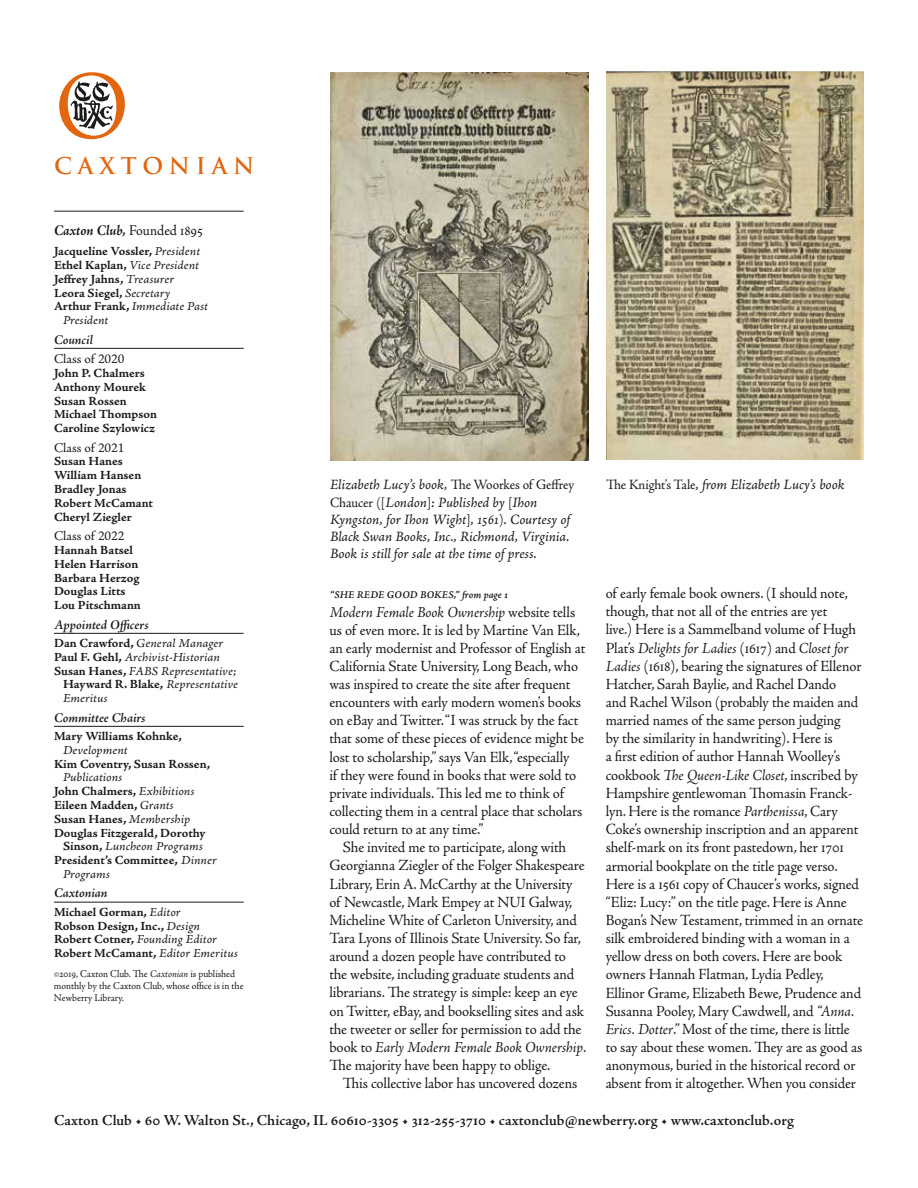
<style>
.page{position:relative;width:918px;height:1188px;background:#fff}
.page>*{position:absolute;margin:0;border:0;box-sizing:border-box;transform-origin:0 0}
.t1{font:100.5px "Trajan Pro";color:#e26610;scale:.94 1}
.t2{font:700 22.5px "Trajan Pro";letter-spacing:.25em;color:#e26610}
.t3{font:15.6px/18.1px "Adobe Jenson Pro";letter-spacing:-.01em;color:#1c1b1b;scale:.95 1}
.t4{font:600 15.3px "Adobe Jenson Pro";color:#1c1b1b}
.t5{font:italic 700 15px "Adobe Jenson Pro";color:#1c1b1b;scale:.94 1}
.t6{font:14.25px/17.1px "Adobe Jenson Pro It Capt";letter-spacing:-.005em;color:#1c1b1b;scale:.95 1}
.t7{font:italic 600 13.5px "Adobe Jenson Pro";letter-spacing:-.005em;color:#1c1b1b}
.t8{font:13.5px "Adobe Jenson Pro";letter-spacing:.005em;color:#1c1b1b}
.t9{font:12.3px/13.8px "Adobe Jenson Pro Bold Capt";letter-spacing:-.005em;color:#1c1b1b}
.t10{font:12.3px/13.8px "Adobe Jenson Pro It Capt";color:#1c1b1b}
.t11{font:10.5px/12px "Adobe Jenson Pro";color:#1c1b1b;scale:.94 1}
.t12{font:10.5px "Adobe Jenson Pro Semibold It Capt";letter-spacing:.005em;color:#1c1b1b;scale:.95 1}
.s1{font-weight:400;font-style:normal}
.s2{font-family:"Adobe Jenson Pro It Capt"}
.s3{font-family:"Adobe Jenson Pro Bold Capt"}
.s4{font-size:7.5px}
.s5{font-style:italic}
.s6{font-family:"Adobe Jenson Pro"}
</style>
<div class="page">
<img style="left:330px;top:72px;width:258px;height:388px">
<img style="left:606px;top:71px;width:258px;height:389px">
<img style="left:70px;top:81px;width:43px;height:48px">
<hr style="left:54px;top:211px;width:190px;height:1px;background:#1c1b1b">
<hr style="left:54px;top:348px;width:190px;height:1px;background:#1c1b1b">
<hr style="left:54px;top:633px;width:190px;height:1px;background:#1c1b1b">
<hr style="left:54px;top:726px;width:190px;height:1px;background:#1c1b1b">
<hr style="left:54px;top:902px;width:190px;height:1px;background:#1c1b1b">
<h1 class="t1" style="left:54px;top:37px;width:83px">o</h1>
<h2 class="t2" style="left:54px;top:152px;width:202px">CAXTONIAN</h2>
<p class="t5" style="left:54px;top:222px;width:160px">Caxton Club, <span class="s1">Founded 1895</span></p>
<p class="t9" style="left:54px;top:245px;width:148px">Jacqueline Vossler, <span class="s2">President</span></p>
<p class="t10" style="left:54px;top:259px;width:147px"><span class="s3">Ethel Kaplan,</span> Vice President</p>
<p class="t9" style="left:54px;top:272px;width:122px">Jeffrey Jahns, <span class="s2">Treasurer<br></span>Leora Siegel, <span class="s2">Secretary</span></p>
<p class="t10" style="left:63px;top:300px;width:147px;text-indent:-9px"><span class="s3">Arthur Frank,</span> Immediate Past<br>President</p>
<p class="t7" style="left:54px;top:332px;width:40px">Council</p>
<p class="t8" style="left:54px;top:351px;width:72px">Class of 2020</p>
<p class="t9" style="left:54px;top:367px;width:105px">John P. Chalmers<br>Anthony Mourek<br>Susan Rossen<br>Michael Thompson<br>Caroline Szylowicz</p>
<p class="t8" style="left:54px;top:440px;width:72px">Class of 2021</p>
<p class="t9" style="left:54px;top:455px;width:101px">Susan Hanes<br>William Hansen<br>Bradley Jonas<br>Robert McCamant<br>Cheryl Ziegler</p>
<p class="t8" style="left:54px;top:528px;width:72px">Class of 2022</p>
<p class="t9" style="left:54px;top:544px;width:88px">Hannah Batsel<br>Helen Harrison<br>Barbara Herzog<br>Douglas Litts<br>Lou Pitschmann</p>
<p class="t7" style="left:54px;top:617px;width:96px">Appointed Officers</p>
<p class="t10" style="left:54px;top:637px;width:184px"><span class="s3">Dan Crawford,</span> General Manager<br><span class="s3">Paul F. Gehl,</span> Archivist-Historian<br><span class="s3">Susan Hanes,</span> FABS Representative;</p>
<p class="t9" style="left:63px;top:678px;width:176px">Hayward R. Blake, <span class="s2">Representative</span></p>
<p class="t10" style="left:63px;top:692px;width:46px">Emeritus</p>
<p class="t7" style="left:54px;top:710px;width:93px">Committee Chairs</p>
<p class="t9" style="left:54px;top:730px;width:130px">Mary Williams Kohnke,</p>
<p class="t10" style="left:63px;top:744px;width:66px">Development</p>
<p class="t9" style="left:54px;top:757px;width:158px">Kim Coventry, Susan Rossen,</p>
<p class="t10" style="left:63px;top:771px;width:61px">Publications</p>
<p class="t9" style="left:54px;top:785px;width:153px">John Chalmers, <span class="s2">Exhibitions<br></span>Eileen Madden, <span class="s2">Grants<br></span>Susan Hanes, <span class="s2">Membership<br></span>Douglas Fitzgerald, Dorothy</p>
<p class="t10" style="left:63px;top:840px;width:142px"><span class="s3">Sinson,</span> Luncheon Programs</p>
<p class="t9" style="left:54px;top:854px;width:164px">President’s Committee, <span class="s2">Dinner</span></p>
<p class="t10" style="left:63px;top:868px;width:48px">Programs</p>
<p class="t7" style="left:54px;top:886px;width:55px">Caxtonian</p>
<p class="t9" style="left:54px;top:905px;width:148px">Michael Gorman, <span class="s2">Editor<br></span>Robson Design, Inc., <span class="s2">Design</span></p>
<p class="t10" style="left:54px;top:933px;width:164px"><span class="s3">Robert Cotner,</span> Founding Editor</p>
<p class="t9" style="left:54px;top:947px;width:185px">Robert McCamant, <span class="s2">Editor Emeritus</span></p>
<p class="t11" style="left:54px;top:968px;width:203px"><span class="s4">©</span>2019, Caxton Club. The <span class="s5">Caxtonian</span> is published monthly by the Caxton Club, whose office is in the<br>Newberry Library.</p>
<p class="t6" style="left:330px;top:477px;width:259px">Elizabeth Lucy’s book, <span class="s6">The Woorkes of Geffrey Chaucer ([</span>London<span class="s6">]</span>: Published by <span class="s6">[</span>Ihon Kyngston, for Ihon Wight<span class="s6">]</span>, 1561<span class="s6">)</span>. Courtesy of Black Swan Books, Inc., Richmond, Virginia.<br>Book is still for sale at the time of press.</p>
<p class="t6" style="left:606px;top:477px;width:252px"><span class="s6">The Knight’s Tale</span>, from Elizabeth Lucy’s book</p>
<p class="t12" style="left:330px;top:589px;width:189px">“SHE REDE GOOD BOKES,” from page 1</p>
<p class="t3" style="left:329px;top:603px;width:271px"><span class="s5">Modern Female Book Ownership</span> website tells us of even more. It is led by Martine Van Elk, an early modernist and Professor of English at California State University, Long Beach, who was inspired to create the site after frequent encounters with early modern women’s books on eBay and Twitter. “I was struck by the fact that some of these pieces of evidence might be lost to scholarship,” says Van Elk, “especially<br>if they were found in books that were sold to private individuals. This led me to think of collecting them in a central place that scholars could return to at any time.”</p>
<p class="t3" style="left:329px;top:839px;width:272px;text-indent:14px">She invited me to participate, along with Georgianna Ziegler of the Folger Shakespeare Library, Erin A. McCarthy at the University of Newcastle, Mark Empey at NUI Galway, Micheline White of Carleton University, and Tara Lyons of Illinois State University. So far, around a dozen people have contributed to the website, including graduate students and librarians. The strategy is simple: keep an eye on Twitter, eBay, and bookselling sites and ask the tweeter or seller for permission to add the book to <span class="s5">Early Modern Female Book Ownership</span>.<br>The majority have been happy to oblige.</p>
<p class="t3" style="left:343px;top:1075px;width:248px">This collective labor has uncovered dozens</p>
<p class="t3" style="left:606px;top:585px;width:273px">of early female book owners. (I should note, though, that not all of the entries are yet<br>live.) Here is a Sammelband volume of Hugh Plat’s <span class="s5">Delights for Ladies</span> (1617) and <span class="s5">Closet for Ladies</span> (1618), bearing the signatures of Ellenor Hatcher, Sarah Baylie, and Rachel Dando<br>and Rachel Wilson (probably the maiden and married names of the same person judging<br>by the similarity in handwriting). Here is<br>a first edition of author Hannah Woolley’s cookbook <span class="s5">The Queen-Like Closet</span>, inscribed by Hampshire gentlewoman Thomasin Franck&shy;lyn. Here is the romance <span class="s5">Parthenissa</span>, Cary Coke’s ownership inscription and an apparent shelf-mark on its front pastedown, her 1701 armorial bookplate on the title page verso.<br>Here is a 1561 copy of Chaucer’s works, signed “Eliz: Lucy:” on the title page. Here is Anne Bogan’s New Testament, trimmed in an ornate silk embroidered binding with a woman in a yellow dress on both covers. Here are book owners Hannah Flatman, Lydia Pedley, Ellinor Grame, Elizabeth Bewe, Prudence and Susanna Pooley, Mary Cawdwell, and “<span class="s5">Anna.<br>Erics. Dotter</span>.” Most of the time, there is little to say about these women. They are as good as anonymous, buried in the historical record or absent from it altogether. When you consider</p>
<p class="t4" style="left:54px;top:1111px;width:741px">Caxton Club • 60 W. Walton St., Chicago, IL 60610-3305 • 312-255-3710 • caxtonclub@newberry.org • www.caxtonclub.org</p>
</div>
